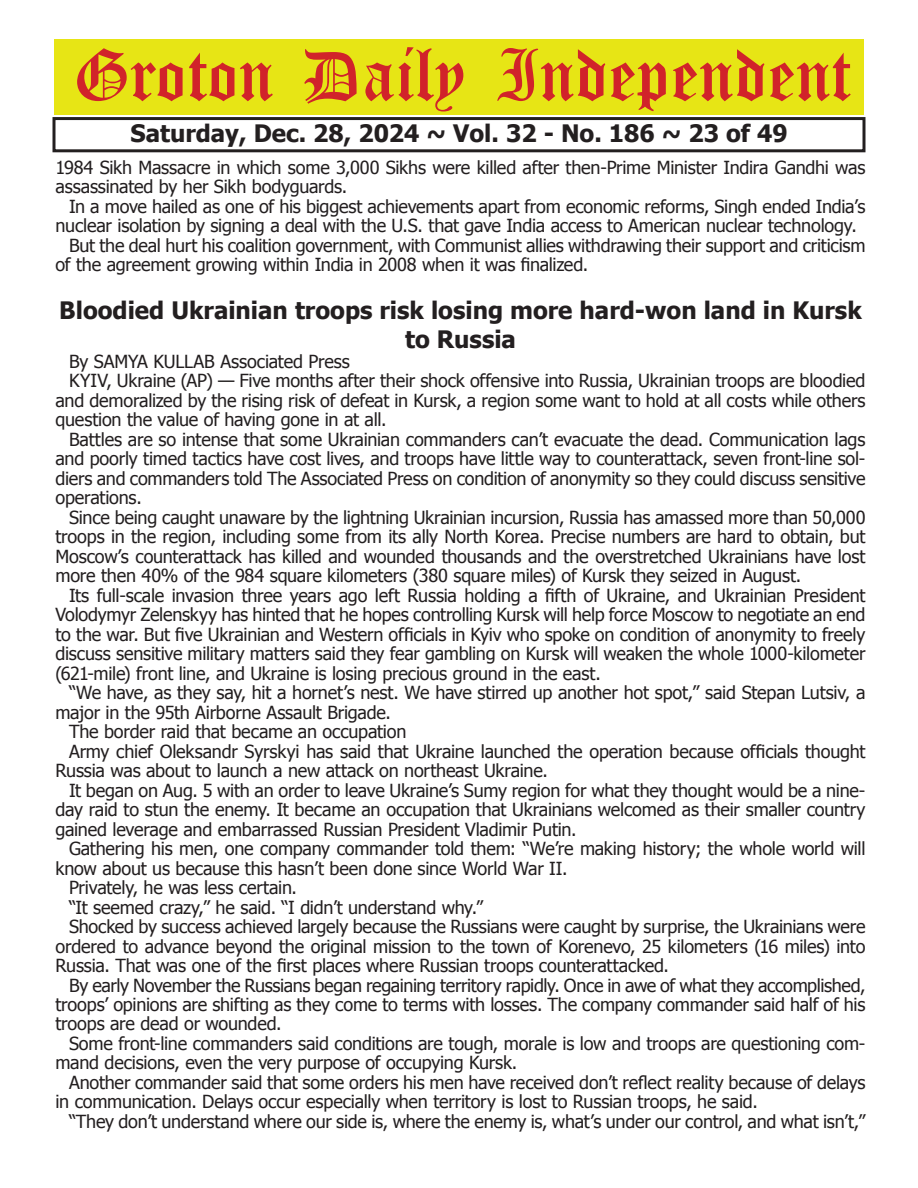
<style>
.page{position:relative;width:918px;height:1188px;background:#fff}
.page>*{position:absolute;margin:0;border:0;box-sizing:border-box;transform-origin:0 0}
.t1{font:54px "Old English Five";color:#d1232a}
.t2{font:700 24px/28.8px "Tahoma";color:#231f20;text-align:center}
.t3{font:18px/19.5px "Tahoma";letter-spacing:-.015em;color:#231f20}
</style>
<div class="page">
<div style="left:52px;top:117px;width:814px;height:35px;border:3px solid #231f20"></div>
<div style="left:54px;top:40px;width:810px;height:75px;background:#e7e515"></div>
<h1 class="t1" style="left:73px;top:50px;width:779px">Groton Daily Independent</h1>
<h2 class="t2" style="left:131px;top:117px;width:659px">Saturday, Dec. 28, 2024 ~ Vol. 32 - No. 186 ~ 23 of 49</h2>
<p class="t3" style="left:56px;top:156px;width:812px">1984 Sikh Massacre in which some 3,000 Sikhs were killed after then-Prime Minister Indira Gandhi was assassinated by her Sikh bodyguards.</p>
<p class="t3" style="left:69px;top:195px;width:798px">In a move hailed as one of his biggest achievements apart from economic reforms, Singh ended India’s</p>
<p class="t3" style="left:56px;top:215px;width:803px">nuclear isolation by signing a deal with the U.S. that gave India access to American nuclear technology.</p>
<p class="t3" style="left:69px;top:234px;width:798px">But the deal hurt his coalition government, with Communist allies withdrawing their support and criticism</p>
<p class="t3" style="left:56px;top:254px;width:534px">of the agreement growing within India in 2008 when it was finalized.</p>
<h2 class="t2" style="left:59px;top:295px;width:804px">Bloodied Ukrainian troops risk losing more hard-won land in Kursk to Russia</h2>
<p class="t3" style="left:69px;top:351px;width:282px">By SAMYA KULLAB Associated Press</p>
<p class="t3" style="left:69px;top:370px;width:798px">KYIV, Ukraine (AP) — Five months after their shock offensive into Russia, Ukrainian troops are bloodied</p>
<p class="t3" style="left:56px;top:390px;width:812px">and demoralized by the rising risk of defeat in Kursk, a region some want to hold at all costs while others</p>
<p class="t3" style="left:56px;top:409px;width:332px">question the value of having gone in at all.</p>
<p class="t3" style="left:69px;top:429px;width:798px">Battles are so intense that some Ukrainian commanders can’t evacuate the dead. Communication lags</p>
<p class="t3" style="left:56px;top:448px;width:812px">and poorly timed tactics have cost lives, and troops have little way to counterattack, seven front-line sol-</p>
<p class="t3" style="left:56px;top:468px;width:812px">diers and commanders told The Associated Press on condition of anonymity so they could discuss sensitive</p>
<p class="t3" style="left:56px;top:487px;width:88px">operations.</p>
<p class="t3" style="left:69px;top:507px;width:798px">Since being caught unaware by the lightning Ukrainian incursion, Russia has amassed more than 50,000</p>
<p class="t3" style="left:56px;top:526px;width:811px">troops in the region, including some from its ally North Korea. Precise numbers are hard to obtain, but</p>
<p class="t3" style="left:56px;top:546px;width:811px">Moscow’s counterattack has killed and wounded thousands and the overstretched Ukrainians have lost</p>
<p class="t3" style="left:56px;top:565px;width:747px">more then 40% of the 984 square kilometers (380 square miles) of Kursk they seized in August.</p>
<p class="t3" style="left:69px;top:585px;width:798px">Its full-scale invasion three years ago left Russia holding a fifth of Ukraine, and Ukrainian President</p>
<p class="t3" style="left:56px;top:604px;width:812px">Volodymyr Zelenskyy has hinted that he hopes controlling Kursk will help force Moscow to negotiate an end</p>
<p class="t3" style="left:56px;top:624px;width:811px">to the war. But five Ukrainian and Western officials in Kyiv who spoke on condition of anonymity to freely</p>
<p class="t3" style="left:56px;top:643px;width:812px">discuss sensitive military matters said they fear gambling on Kursk will weaken the whole 1000-kilometer</p>
<p class="t3" style="left:56px;top:662px;width:547px">(621-mile) front line, and Ukraine is losing precious ground in the east.</p>
<p class="t3" style="left:69px;top:682px;width:798px">“We have, as they say, hit a hornet’s nest. We have stirred up another hot spot,” said Stepan Lutsiv, a</p>
<p class="t3" style="left:56px;top:701px;width:337px">major in the 95th Airborne Assault Brigade.</p>
<p class="t3" style="left:69px;top:721px;width:339px">The border raid that became an occupation</p>
<p class="t3" style="left:69px;top:740px;width:798px">Army chief Oleksandr Syrskyi has said that Ukraine launched the operation because officials thought</p>
<p class="t3" style="left:56px;top:760px;width:494px">Russia was about to launch a new attack on northeast Ukraine.</p>
<p class="t3" style="left:69px;top:779px;width:798px">It began on Aug. 5 with an order to leave Ukraine’s Sumy region for what they thought would be a nine-</p>
<p class="t3" style="left:56px;top:799px;width:811px">day raid to stun the enemy. It became an occupation that Ukrainians welcomed as their smaller country</p>
<p class="t3" style="left:56px;top:818px;width:523px">gained leverage and embarrassed Russian President Vladimir Putin.</p>
<p class="t3" style="left:69px;top:838px;width:798px">Gathering his men, one company commander told them: “We’re making history; the whole world will</p>
<p class="t3" style="left:56px;top:857px;width:513px">know about us because this hasn’t been done since World War II.</p>
<p class="t3" style="left:69px;top:877px;width:230px">Privately, he was less certain.</p>
<p class="t3" style="left:69px;top:896px;width:416px">“It seemed crazy,” he said. “I didn’t understand why.”</p>
<p class="t3" style="left:69px;top:916px;width:798px">Shocked by success achieved largely because the Russians were caught by surprise, the Ukrainians were</p>
<p class="t3" style="left:56px;top:935px;width:812px">ordered to advance beyond the original mission to the town of Korenevo, 25 kilometers (16 miles) into</p>
<p class="t3" style="left:56px;top:955px;width:615px">Russia. That was one of the first places where Russian troops counterattacked.</p>
<p class="t3" style="left:69px;top:974px;width:798px">By early November the Russians began regaining territory rapidly. Once in awe of what they accomplished,</p>
<p class="t3" style="left:56px;top:994px;width:811px">troops’ opinions are shifting as they come to terms with losses. The company commander said half of his</p>
<p class="t3" style="left:56px;top:1013px;width:228px">troops are dead or wounded.</p>
<p class="t3" style="left:69px;top:1033px;width:798px">Some front-line commanders said conditions are tough, morale is low and troops are questioning com-</p>
<p class="t3" style="left:56px;top:1052px;width:463px">mand decisions, even the very purpose of occupying Kursk.</p>
<p class="t3" style="left:69px;top:1072px;width:798px">Another commander said that some orders his men have received don’t reflect reality because of delays</p>
<p class="t3" style="left:56px;top:1091px;width:704px">in communication. Delays occur especially when territory is lost to Russian troops, he said.</p>
<p class="t3" style="left:69px;top:1111px;width:798px">“They don’t understand where our side is, where the enemy is, what’s under our control, and what isn’t,”</p>
</div>
